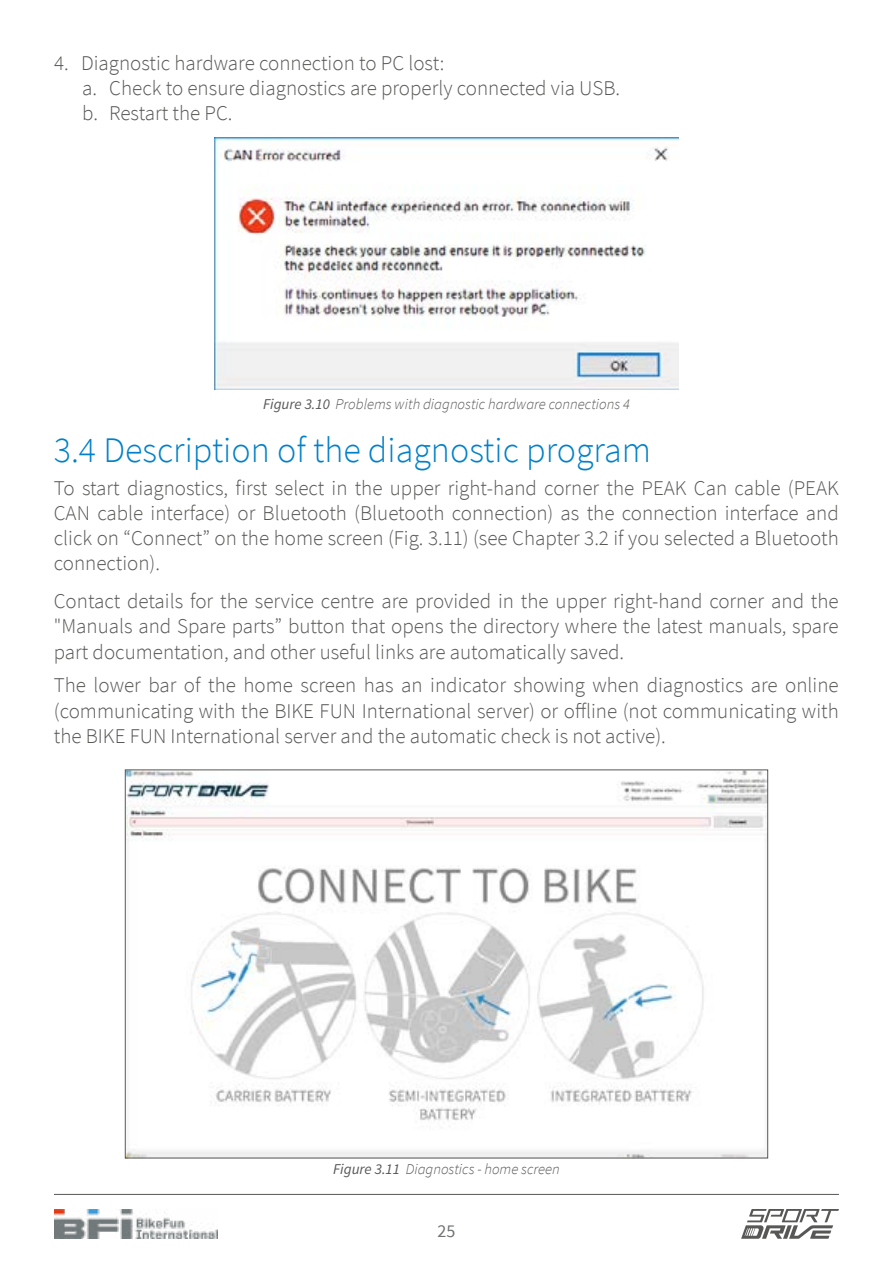
<style>
.page{position:relative;width:893px;height:1263px;background:#fff}
.page>*{position:absolute;margin:0;border:0;box-sizing:border-box;transform-origin:0 0}
.t1{font:300 36px "Source Sans Pro";color:#0081c9}
.t2{font:300 21px/25.2px "Source Sans Pro";color:#575756;text-align:justify}
.t3{font:18px "Source Sans Pro";color:#707173}
.t4{font:italic 300 15px "Source Sans Pro";color:#575756}
.s1{font-family:"Source Sans Variable";font-weight:400}
</style>
<div class="page">
<hr style="left:54px;top:1194px;width:785px;height:1px;background:#575756">
<svg style="left:741px;top:1209px;width:98px;height:30px"></svg>
<img style="left:54px;top:1209px;width:163px;height:30px">
<img style="left:127px;top:772px;width:639px;height:384px">
<img style="left:214px;top:137px;width:465px;height:252px">
<p class="t2" style="left:82px;top:50px;width:539px;text-align:left;text-indent:-28px">4. Diagnostic hardware connection to PC lost:<br>a. Check to ensure diagnostics are properly connected via USB. b. Restart the PC.</p>
<p class="t4" style="left:263px;top:395px;width:368px"><span class="s1">Figure 3.10</span> Problems with diagnostic hardware connections 4</p>
<h1 class="t1" style="left:54px;top:428px;width:599px">3.4 Description of the diagnostic program</h1>
<p class="t2" style="left:54px;top:475px;width:786px">To start diagnostics, first select in the upper right-hand corner the PEAK Can cable (PEAK CAN cable interface) or Bluetooth (Bluetooth connection) as the connection interface and click on “Connect” on the home screen (Fig. 3.11) (see Chapter 3.2 if you selected a Bluetooth connection).</p>
<p class="t2" style="left:54px;top:589px;width:786px">Contact details for the service centre are provided in the upper right-hand corner and the "Manuals and Spare parts” button that opens the directory where the latest manuals, spare part documentation, and other useful links are automatically saved.</p>
<p class="t2" style="left:54px;top:673px;width:786px">The lower bar of the home screen has an indicator showing when diagnostics are online (communicating with the BIKE FUN International server) or offline (not communicating with the BIKE FUN International server and the automatic check is not active).</p>
<p class="t4" style="left:333px;top:1160px;width:228px"><span class="s1">Figure 3.11</span> Diagnostics - home screen</p>
<p class="t3" style="left:438px;top:1220px;width:19px">25</p>
</div>
